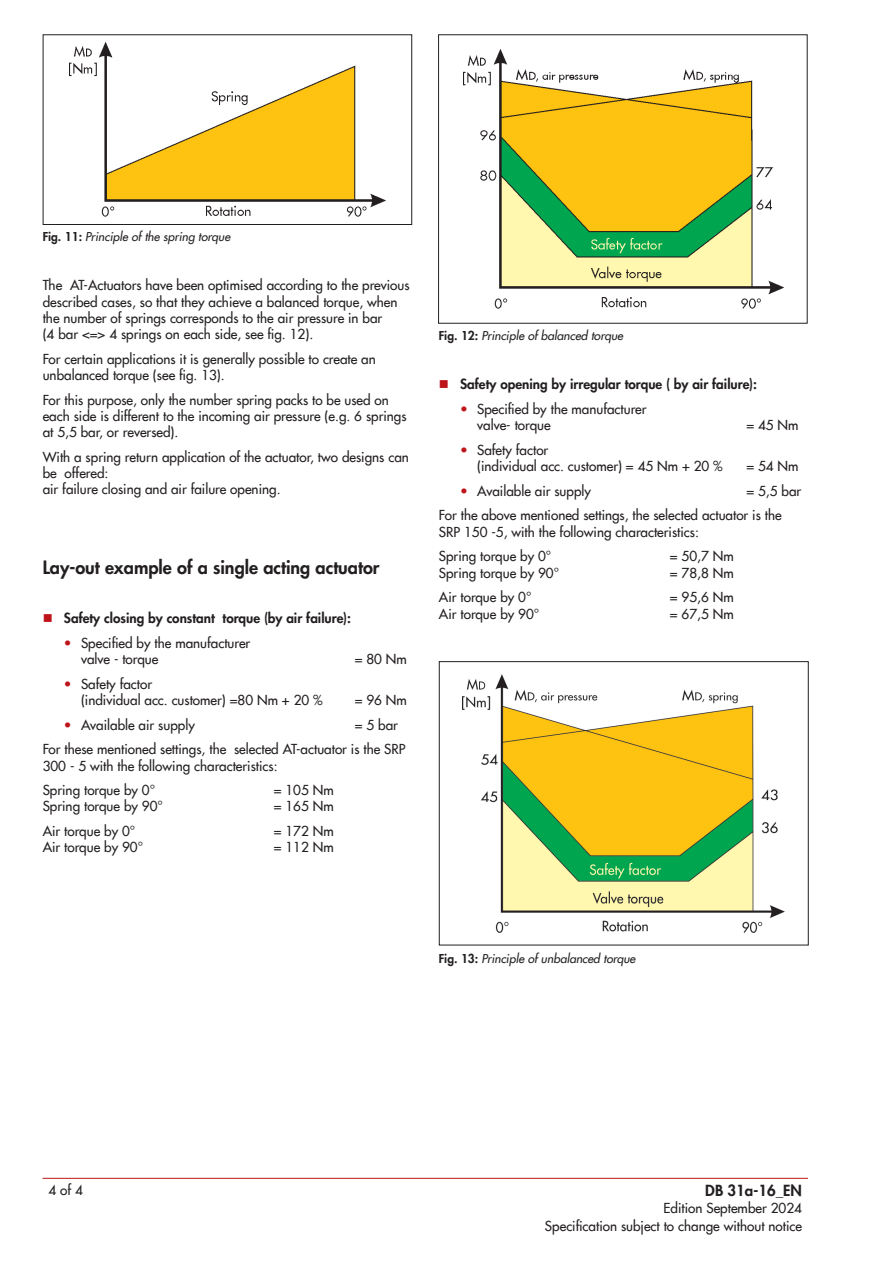
<style>
.page{position:relative;width:893px;height:1263px;background:#fff}
.page>*{position:absolute;margin:0;border:0;box-sizing:border-box;transform-origin:0 0}
.t1{font:800 18px "Futura Com";color:#231f20}
.t2{font:800 15px "Futura Com";color:#231f20}
.t3{font:500 13.5px/16.2px "Futura Com";color:#231f20}
.t4{font:800 13.5px "Futura Com";color:#231f20}
.t5{font:italic 500 12px "Futura Com";color:#231f20}
.s1{font-weight:800;font-style:normal}
.s2{color:#be151b}
</style>
<div class="page">
<hr style="left:43px;top:1178px;width:765px;height:1px;background:#be151b">
<img style="left:463px;top:674px;width:322px;height:258px">
<div style="left:43px;top:34px;width:369px;height:191px;border:1px solid #231f20"></div>
<div style="left:438px;top:34px;width:369px;height:290px;border:1px solid #231f20"></div>
<div style="left:439px;top:661px;width:370px;height:284px;border:1px solid #231f20"></div>
<img style="left:70px;top:43px;width:315px;height:174px">
<img style="left:464px;top:50px;width:319px;height:258px">
<p class="t5" style="left:43px;top:228px;width:189px"><span class="s1">Fig. 11:</span> Principle of the spring torque</p>
<p class="t3" style="left:43px;top:277px;width:368px">The AT-Actuators have been optimised according to the previous described cases, so that they achieve a balanced torque, when the number of springs corresponds to the air pressure in bar<br>(4 bar &lt;=&gt; 4 springs on each side, see fig. 12).</p>
<p class="t3" style="left:43px;top:350px;width:335px">For certain applications it is generally possible to create an unbalanced torque (see fig. 13).</p>
<p class="t3" style="left:43px;top:391px;width:365px">For this purpose, only the number spring packs to be used on each side is different to the incoming air pressure (e.g. 6 springs at 5,5 bar, or reversed).</p>
<p class="t3" style="left:43px;top:448px;width:368px">With a spring return application of the actuator, two designs can be offered:<br>air failure closing and air failure opening.</p>
<h1 class="t1" style="left:43px;top:553px;width:338px">Lay-out example of a single acting actuator</h1>
<p class="t4" style="left:43px;top:608px;width:310px"><span class="s2">■</span> Safety closing by constant torque (by air failure):</p>
<p class="t3" style="left:81px;top:634px;width:171px;text-indent:-17px"><span class="s2">•</span> Specified by the manufacturer valve - torque</p>
<p class="t3" style="left:355px;top:650px;width:54px">= 80 Nm</p>
<p class="t3" style="left:81px;top:675px;width:243px;text-indent:-17px"><span class="s2">•</span> Safety factor<br>(individual acc. customer) =80 Nm + 20 %</p>
<p class="t3" style="left:355px;top:691px;width:54px">= 96 Nm</p>
<p class="t3" style="left:43px;top:712px;width:364px;line-height:24.8px;text-indent:312px">= 5 bar<br>For these mentioned settings, the selected AT-actuator is the SRP</p>
<p class="t3" style="left:43px;top:752px;width:236px;line-height:24.8px">300 - 5 with the following characteristics:<br>Spring torque by 0°</p>
<p class="t3" style="left:64px;top:716px;width:132px"><span class="s2">•</span> Available air supply</p>
<p class="t3" style="left:274px;top:781px;width:61px">= 105 Nm</p>
<p class="t3" style="left:43px;top:798px;width:122px">Spring torque by 90°</p>
<p class="t3" style="left:274px;top:798px;width:61px">= 165 Nm</p>
<p class="t3" style="left:43px;top:822px;width:94px">Air torque by 0°</p>
<p class="t3" style="left:274px;top:822px;width:61px">= 172 Nm</p>
<p class="t3" style="left:43px;top:839px;width:102px">Air torque by 90°</p>
<p class="t3" style="left:274px;top:839px;width:61px">= 112 Nm</p>
<p class="t5" style="left:439px;top:326px;width:186px"><span class="s1">Fig. 12:</span> Principle of balanced torque</p>
<p class="t4" style="left:439px;top:374px;width:320px"><span class="s2">■</span> Safety opening by irregular torque ( by air failure):</p>
<p class="t3" style="left:477px;top:400px;width:171px;text-indent:-17px"><span class="s2">•</span> Specified by the manufacturer valve- torque</p>
<p class="t3" style="left:746px;top:416px;width:54px">= 45 Nm</p>
<p class="t3" style="left:477px;top:441px;width:247px;text-indent:-17px"><span class="s2">•</span> Safety factor<br>(individual acc. customer) = 45 Nm + 20 %</p>
<p class="t3" style="left:746px;top:457px;width:54px">= 54 Nm</p>
<p class="t3" style="left:439px;top:478px;width:364px;line-height:24.8px;text-indent:308px">= 5,5 bar<br>For the above mentioned settings, the selected actuator is the</p>
<p class="t3" style="left:439px;top:519px;width:262px;line-height:24.8px">SRP 150 -5, with the following characteristics:<br>Spring torque by 0°</p>
<p class="t3" style="left:460px;top:482px;width:132px"><span class="s2">•</span> Available air supply</p>
<p class="t3" style="left:670px;top:548px;width:65px">= 50,7 Nm</p>
<p class="t3" style="left:439px;top:564px;width:122px">Spring torque by 90°</p>
<p class="t3" style="left:670px;top:564px;width:65px">= 78,8 Nm</p>
<p class="t3" style="left:439px;top:589px;width:94px">Air torque by 0°</p>
<p class="t3" style="left:670px;top:589px;width:65px">= 95,6 Nm</p>
<p class="t3" style="left:439px;top:605px;width:102px">Air torque by 90°</p>
<p class="t3" style="left:670px;top:605px;width:65px">= 67,5 Nm</p>
<p class="t5" style="left:439px;top:949px;width:198px"><span class="s1">Fig. 13:</span> Principle of unbalanced torque</p>
<p class="t3" style="left:49px;top:1181px;width:36px">4 of 4</p>
<p class="t2" style="left:705px;top:1179px;width:98px">DB 31a-16_EN</p>
<p class="t3" style="left:545px;top:1198px;width:258px;line-height:18px;text-align:right">Edition September 2024<br>Specification subject to change without notice</p>
</div>
